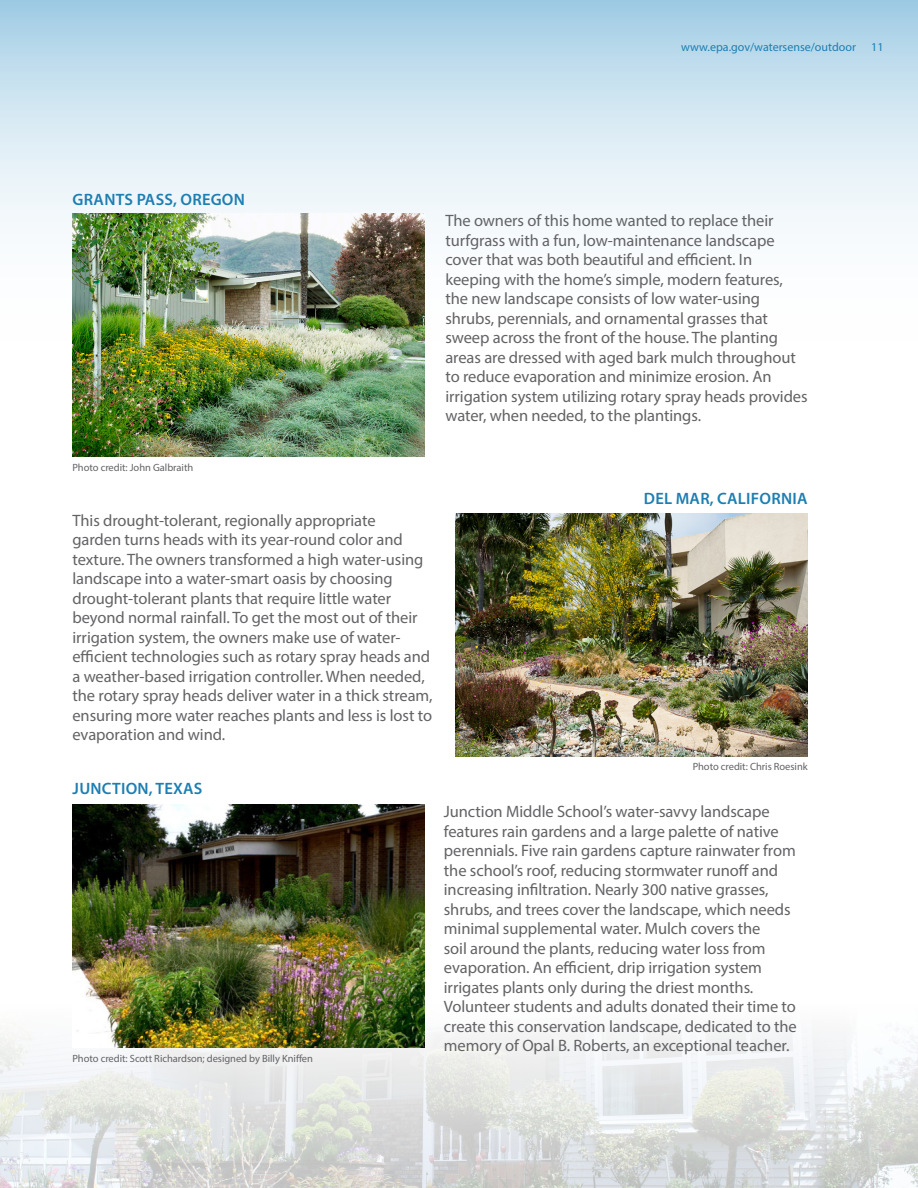
<style>
.page{position:relative;width:918px;height:1188px;background:#fff}
.page>*{position:absolute;margin:0;border:0;box-sizing:border-box;transform-origin:0 0}
.section_head{font:16.5px/19.5px "Myriad Pro";letter-spacing:-.005em;color:#636366}
.section_head-2{font:600 16.5px "Myriad Pro";letter-spacing:.015em;color:#1d7eb2}
.t1{font:12px "Myriad Pro";color:#1d7eb2}
.body{font:10.5px "Myriad Pro";letter-spacing:-.005em;color:#636366}
</style>
<div class="page">
<svg style="left:0;top:0;width:918px;height:368px"></svg>
<img style="left:0;top:948px;width:918px;height:240px">
<img style="left:72px;top:214px;width:352px;height:243px">
<img style="left:456px;top:513px;width:352px;height:243px">
<img style="left:72px;top:805px;width:352px;height:243px">
<p class="t1" style="left:681px;top:40px;width:176px">www.epa.gov/watersense/outdoor</p>
<p class="t1" style="left:871px;top:40px;width:14px">11</p>
<p class="section_head-2" style="left:73px;top:189px;width:174px">GRANTS PASS, OREGON</p>
<p class="section_head" style="left:445px;top:211px;width:364px">The owners of this home wanted to replace their turfgrass with a fun, low-maintenance landscape cover that was both beautiful and efficient. In keeping with the home’s simple, modern features, the new landscape consists of low water-using shrubs, perennials, and ornamental grasses that sweep across the front of the house. The planting areas are dressed with aged bark mulch throughout to reduce evaporation and minimize erosion. An irrigation system utilizing rotary spray heads provides water, when needed, to the plantings.</p>
<p class="body" style="left:72px;top:461px;width:122px">Photo credit: John Galbraith</p>
<p class="section_head" style="left:72px;top:510px;width:362px">This drought-tolerant, regionally appropriate<br>garden turns heads with its year-round color and texture. The owners transformed a high water-using landscape into a water-smart oasis by choosing drought-tolerant plants that require little water beyond normal rainfall. To get the most out of their irrigation system, the owners make use of water&shy;efficient technologies such as rotary spray heads and a weather-based irrigation controller. When needed, the rotary spray heads deliver water in a thick stream, ensuring more water reaches plants and less is lost to evaporation and wind.</p>
<p class="section_head-2" style="left:73px;top:778px;width:131px">JUNCTION, TEXAS</p>
<p class="body" style="left:72px;top:1052px;width:242px">Photo credit: Scott Richardson; designed by Billy Kniffen</p>
<p class="section_head-2" style="left:644px;top:488px;width:165px">DEL MAR, CALIFORNIA</p>
<p class="body" style="left:693px;top:760px;width:117px">Photo credit: Chris Roesink</p>
<p class="section_head" style="left:444px;top:802px;width:354px">Junction Middle School’s water-savvy landscape features rain gardens and a large palette of native perennials. Five rain gardens capture rainwater from the school’s roof, reducing stormwater runoff and increasing infiltration. Nearly 300 native grasses, shrubs, and trees cover the landscape, which needs minimal supplemental water. Mulch covers the<br>soil around the plants, reducing water loss from evaporation. An efficient, drip irrigation system irrigates plants only during the driest months.<br>Volunteer students and adults donated their time to create this conservation landscape, dedicated to the memory of Opal B. Roberts, an exceptional teacher.</p>
</div>
